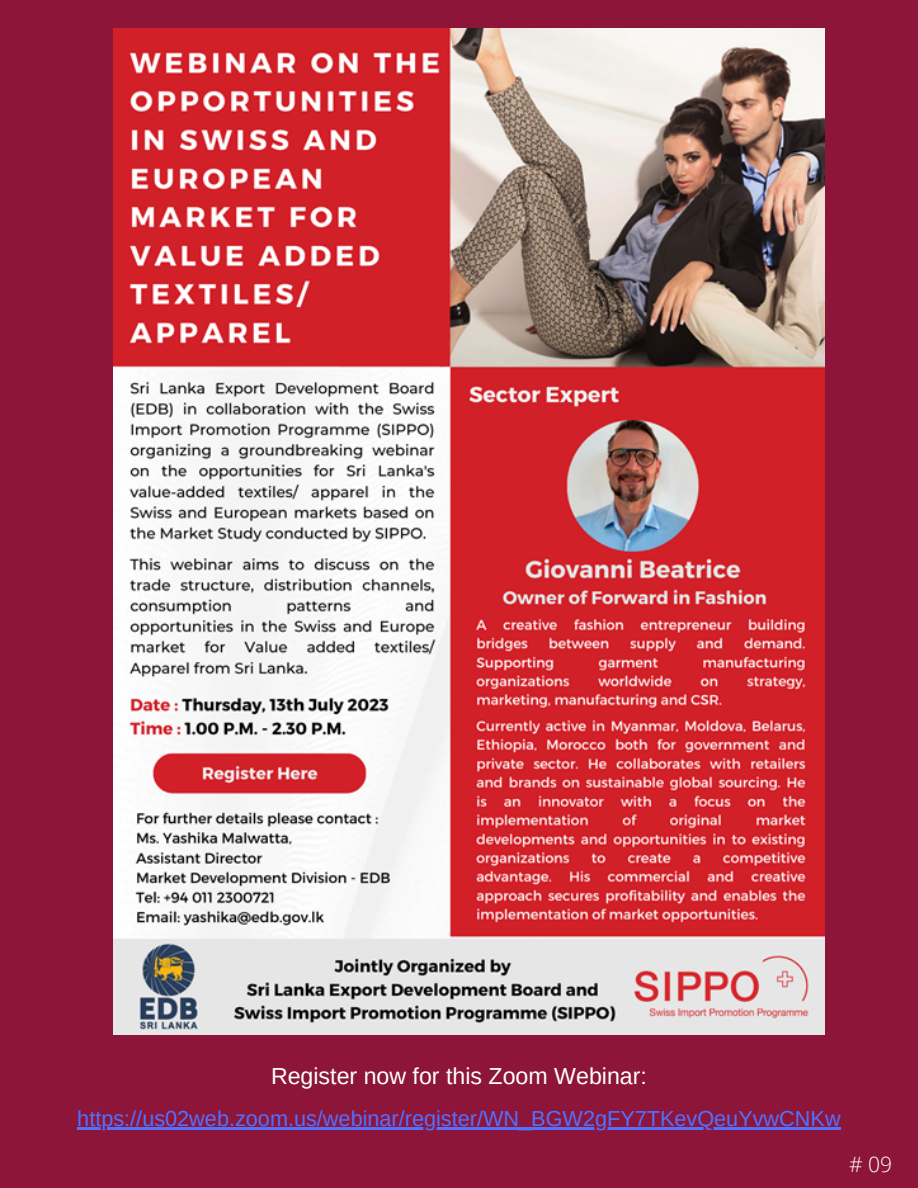
<style>
.page{position:relative;width:918px;height:1188px;background:#8d153a}
.page>*{position:absolute;margin:0;border:0;box-sizing:border-box;transform-origin:0 0}
.t1{font:23.1px "Arimo";color:#fff}
.t2{font:21.6px "Arimo";color:#5271ff}
.t3{font:300 21px "Open Sans";color:#fff}
</style>
<div class="page">
<img style="left:114px;top:28px;width:711px;height:1006px">
<hr style="left:77px;top:1127px;width:764px;height:2px;background:#5271ff">
<p class="t1" style="left:271px;top:1063px;width:377px">Register now for this Zoom Webinar:</p>
<p class="t2" style="left:77px;top:1106px;width:765px">https://us02web.zoom.us/webinar/register/WN_BGW2gFY7TKevQeuYvwCNKw</p>
<p class="t3" style="left:849px;top:1149px;width:45px"># 09</p>
<p class="t3" style="left:849px;top:1156px;width:45px"># 02</p>
</div>
